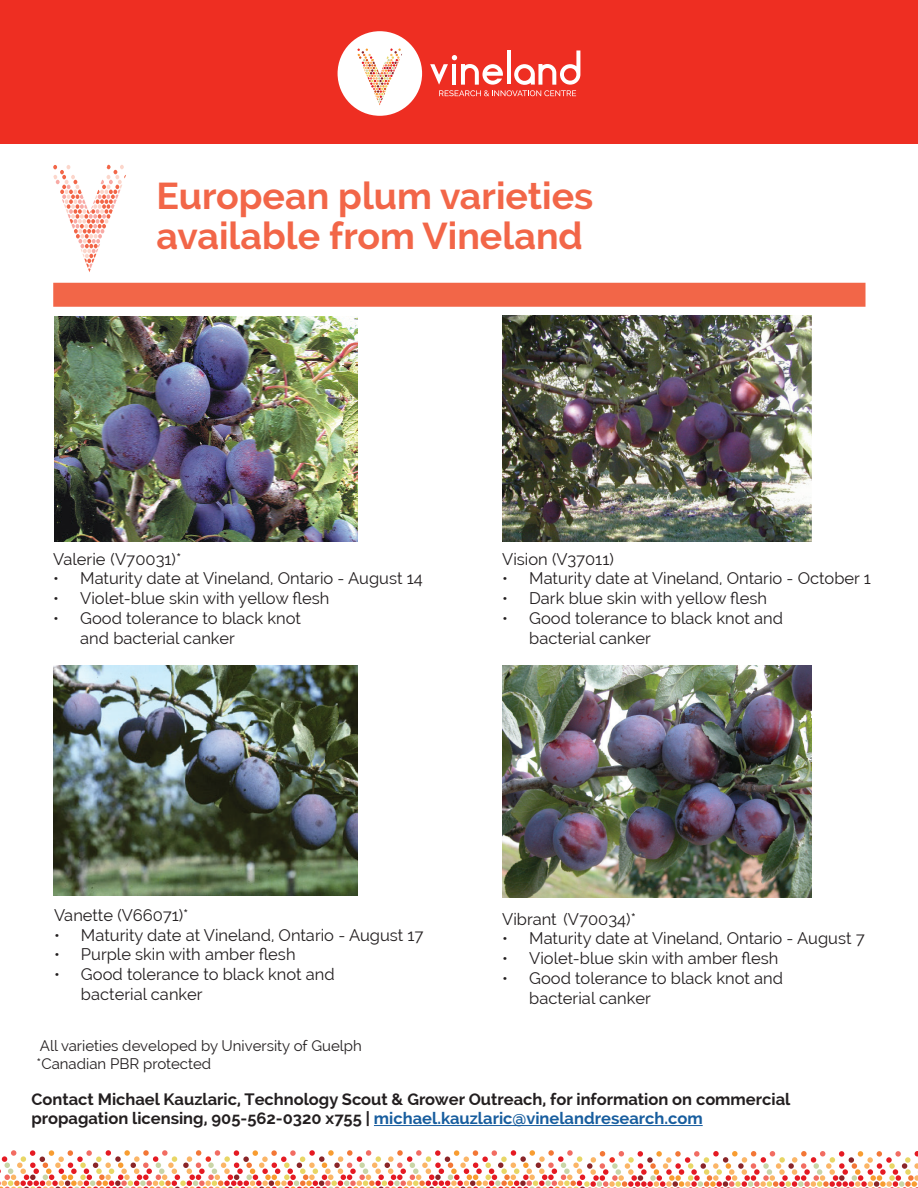
<style>
.page{position:relative;width:918px;height:1188px;background:#fff}
.page>*{position:absolute;margin:0;border:0;box-sizing:border-box;transform-origin:0 0}
.t1{font:700 37.5px/40.5px "Raleway";color:#f26648}
.t2{font:16.5px/19.8px "Raleway";color:#231f20}
.t3{font:700 16.5px/19.8px "Raleway";color:#231f20}
.t4{font:15px/18px "Raleway";color:#231f20}
.s1{color:#175d9e}
</style>
<div class="page">
<div style="left:0;top:0;width:918px;height:144px;background:#ee2e22"></div>
<svg style="left:430px;top:50px;width:150px;height:46px"></svg>
<div style="left:338px;top:31px;width:84px;height:85px;background:#fff;border-radius:50%"></div>
<svg style="left:357px;top:48px;width:45px;height:57px"></svg>
<svg style="left:0;top:1150px;width:918px;height:38px"></svg>
<div style="left:53px;top:283px;width:813px;height:24px;background:#f26648;border:2px solid #f26648"></div>
<svg style="left:53px;top:165px;width:73px;height:107px"></svg>
<img style="left:54px;top:317px;width:303px;height:224px">
<img style="left:502px;top:315px;width:309px;height:226px">
<img style="left:53px;top:666px;width:304px;height:230px">
<img style="left:502px;top:666px;width:309px;height:231px">
<hr style="left:374px;top:1125px;width:329px;height:1px;background:#175d9e">
<h1 class="t1" style="left:157px;top:176px;width:438px">European plum varieties available from Vineland</h1>
<p class="t2" style="left:53px;top:549px;width:130px">Valerie (V70031)*</p>
<p class="t2" style="left:53px;top:569px;width:371px">• Maturity date at Vineland, Ontario - August 14</p>
<p class="t2" style="left:53px;top:588px;width:278px">• Violet-blue skin with yellow flesh</p>
<p class="t2" style="left:80px;top:608px;width:222px;text-indent:-27px">• Good tolerance to black knot and bacterial canker</p>
<p class="t2" style="left:502px;top:549px;width:113px">Vision (V37011)</p>
<p class="t2" style="left:502px;top:569px;width:370px">• Maturity date at Vineland, Ontario - October 1</p>
<p class="t2" style="left:502px;top:588px;width:266px">• Dark blue skin with yellow flesh</p>
<p class="t2" style="left:529px;top:608px;width:255px;text-indent:-27px">• Good tolerance to black knot and bacterial canker</p>
<p class="t2" style="left:54px;top:905px;width:136px">Vanette (V66071)*</p>
<p class="t2" style="left:54px;top:925px;width:371px">• Maturity date at Vineland, Ontario - August 17</p>
<p class="t2" style="left:54px;top:945px;width:243px">• Purple skin with amber flesh</p>
<p class="t2" style="left:81px;top:964px;width:255px;text-indent:-27px">• Good tolerance to black knot and bacterial canker</p>
<p class="t2" style="left:502px;top:909px;width:135px">Vibrant (V70034)*</p>
<p class="t2" style="left:502px;top:929px;width:364px">• Maturity date at Vineland, Ontario - August 7</p>
<p class="t2" style="left:502px;top:948px;width:278px">• Violet-blue skin with amber flesh</p>
<p class="t2" style="left:529px;top:968px;width:255px;text-indent:-27px">• Good tolerance to black knot and bacterial canker</p>
<p class="t4" style="left:37px;top:1036px;width:327px">All varieties developed by University of Guelph *Canadian PBR protected</p>
<p class="t3" style="left:32px;top:1089px;width:761px">Contact Michael Kauzlaric, Technology Scout &amp; Grower Outreach, for information on commercial propagation licensing, 905-562-0320 x755 | <span class="s1">michael.kauzlaric@vinelandresearch.com</span></p>
</div>
